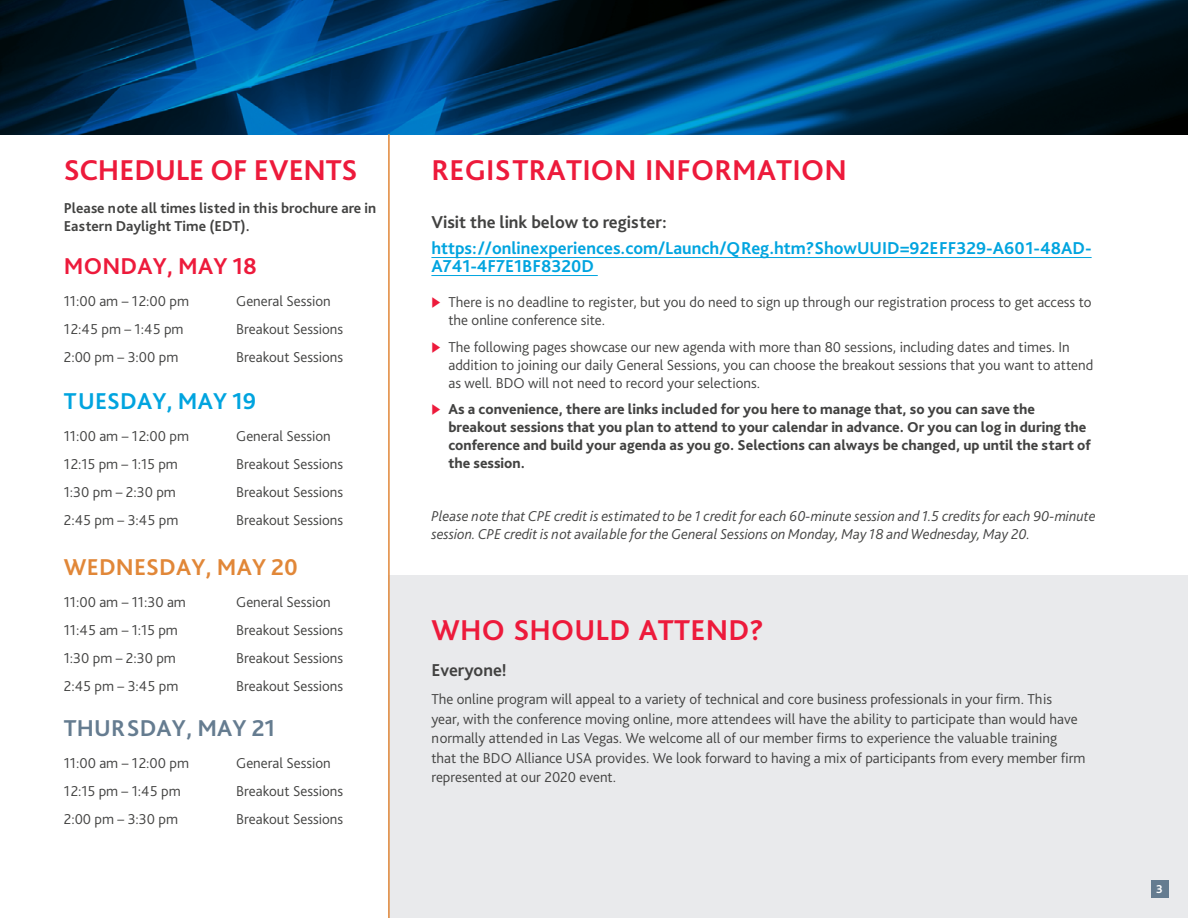
<style>
.page{position:relative;width:1188px;height:918px;background:#fff}
.page>*{position:absolute;margin:0;border:0;box-sizing:border-box;transform-origin:0 0}
.t1{font:700 30px "Bliss Pro";letter-spacing:.01em;color:#ed1a3b}
.t2{font:700 24px "Bliss Pro";letter-spacing:.005em;color:#e18738}
.t3{font:700 24px "Bliss Pro";letter-spacing:.005em;color:#657c90}
.t4{font:700 24px "Bliss Pro";letter-spacing:.005em;color:#00a4df}
.t5{font:700 24px "Bliss Pro";letter-spacing:.005em;color:#ed1a3b}
.t6{font:700 18px/18px "Bliss Pro";color:#00a4df}
.t7{font:700 18px "Bliss Pro";color:#424241}
.t8{font:300 15px/19.5px "Bliss Pro";color:#424241}
.t9{font:800 15px/18px "Bliss Pro";color:#424241}
.t10{font:italic 300 15px/18px "Bliss Pro";color:#424241}
.t11{font:700 15px/18px "Bliss Pro";color:#424241}
.t12{font:700 12px "Bliss Pro";color:#fff}
.s1{color:#ed1a3b}
</style>
<div class="page">
<img style="left:0;top:0;width:1188px;height:134px">
<div style="left:389px;top:575px;width:799px;height:343px;background:#e9eaec"></div>
<hr style="left:431px;top:257px;width:661px;height:1px;background:#00a4df">
<hr style="left:431px;top:275px;width:167px;height:1px;background:#00a4df">
<hr style="left:388px;top:134px;width:2px;height:784px;background:#e18738">
<div style="left:1151px;top:880px;width:17px;height:17px;background:#657c90"></div>
<h1 class="t1" style="left:64px;top:151px;width:295px">SCHEDULE OF EVENTS</h1>
<p class="t11" style="left:64px;top:198px;width:314px">Please note all times listed in this brochure are in<br>Eastern Daylight Time (EDT).</p>
<h2 class="t5" style="left:64px;top:251px;width:194px">MONDAY, MAY 18</h2>
<p class="t8" style="left:64px;top:291px;width:127px">11:00 am – 12:00 pm</p>
<p class="t8" style="left:236px;top:291px;width:96px">General Session</p>
<p class="t8" style="left:64px;top:319px;width:121px">12:45 pm – 1:45 pm</p>
<p class="t8" style="left:236px;top:319px;width:108px">Breakout Sessions</p>
<p class="t8" style="left:64px;top:347px;width:116px">2:00 pm – 3:00 pm</p>
<p class="t8" style="left:236px;top:347px;width:108px">Breakout Sessions</p>
<h2 class="t4" style="left:64px;top:386px;width:194px">TUESDAY, MAY 19</h2>
<p class="t8" style="left:64px;top:426px;width:127px">11:00 am – 12:00 pm</p>
<p class="t8" style="left:236px;top:426px;width:96px">General Session</p>
<p class="t8" style="left:64px;top:454px;width:116px">12:15 pm – 1:15 pm</p>
<p class="t8" style="left:236px;top:454px;width:108px">Breakout Sessions</p>
<p class="t8" style="left:64px;top:482px;width:114px">1:30 pm – 2:30 pm</p>
<p class="t8" style="left:236px;top:482px;width:108px">Breakout Sessions</p>
<p class="t8" style="left:64px;top:510px;width:116px">2:45 pm – 3:45 pm</p>
<p class="t8" style="left:236px;top:510px;width:108px">Breakout Sessions</p>
<h2 class="t2" style="left:64px;top:552px;width:235px">WEDNESDAY, MAY 20</h2>
<p class="t8" style="left:64px;top:592px;width:124px">11:00 am – 11:30 am</p>
<p class="t8" style="left:236px;top:592px;width:96px">General Session</p>
<p class="t8" style="left:64px;top:620px;width:116px">11:45 am – 1:15 pm</p>
<p class="t8" style="left:236px;top:620px;width:108px">Breakout Sessions</p>
<p class="t8" style="left:64px;top:648px;width:114px">1:30 pm – 2:30 pm</p>
<p class="t8" style="left:236px;top:648px;width:108px">Breakout Sessions</p>
<p class="t8" style="left:64px;top:676px;width:116px">2:45 pm – 3:45 pm</p>
<p class="t8" style="left:236px;top:676px;width:108px">Breakout Sessions</p>
<h2 class="t3" style="left:64px;top:713px;width:213px">THURSDAY, MAY 21</h2>
<p class="t8" style="left:64px;top:753px;width:127px">11:00 am – 12:00 pm</p>
<p class="t8" style="left:236px;top:753px;width:96px">General Session</p>
<p class="t8" style="left:64px;top:781px;width:118px">12:15 pm – 1:45 pm</p>
<p class="t8" style="left:236px;top:781px;width:108px">Breakout Sessions</p>
<p class="t8" style="left:64px;top:809px;width:116px">2:00 pm – 3:30 pm</p>
<p class="t8" style="left:236px;top:809px;width:108px">Breakout Sessions</p>
<h1 class="t1" style="left:432px;top:151px;width:417px">REGISTRATION INFORMATION</h1>
<p class="t7" style="left:431px;top:211px;width:237px">Visit the link below to register:</p>
<p class="t6" style="left:431px;top:239px;width:662px">https://onlinexperiences.com/Launch/QReg.htm?ShowUUID=92EFF329-A601-48AD-<br>A741-4F7E1BF8320D</p>
<p class="t8" style="left:448px;top:293px;width:645px;line-height:18px;text-indent:-17px"><span class="s1">◆</span> There is no deadline to register, but you do need to sign up through our registration process to get access to the online conference site.</p>
<p class="t8" style="left:448px;top:338px;width:646px;line-height:18px;text-indent:-17px"><span class="s1">◆</span> The following pages showcase our new agenda with more than 80 sessions, including dates and times. In addition to joining our daily General Sessions, you can choose the breakout sessions that you want to attend as well. BDO will not need to record your selections.</p>
<p class="t9" style="left:448px;top:400px;width:644px;text-indent:-17px"><span class="s1">◆</span> As a convenience, there are links included for you here to manage that, so you can save the breakout sessions that you plan to attend to your calendar in advance. Or you can log in during the conference and build your agenda as you go. Selections can always be changed, up until the start of the session.</p>
<p class="t10" style="left:431px;top:507px;width:666px">Please note that CPE credit is estimated to be 1 credit for each 60-minute session and 1.5 credits for each 90-minute session. CPE credit is not available for the General Sessions on Monday, May 18 and Wednesday, May 20.</p>
<h1 class="t1" style="left:432px;top:611px;width:334px">WHO SHOULD ATTEND?</h1>
<p class="t7" style="left:431px;top:659px;width:77px">Everyone!</p>
<p class="t8" style="left:431px;top:689px;width:656px">The online program will appeal to a variety of technical and core business professionals in your firm. This<br>year, with the conference moving online, more attendees will have the ability to participate than would have normally attended in Las Vegas. We welcome all of our member firms to experience the valuable training that the BDO Alliance USA provides. We look forward to having a mix of participants from every member firm represented at our 2020 event.</p>
<p class="t12" style="left:1156px;top:881px;width:8px">3</p>
</div>
